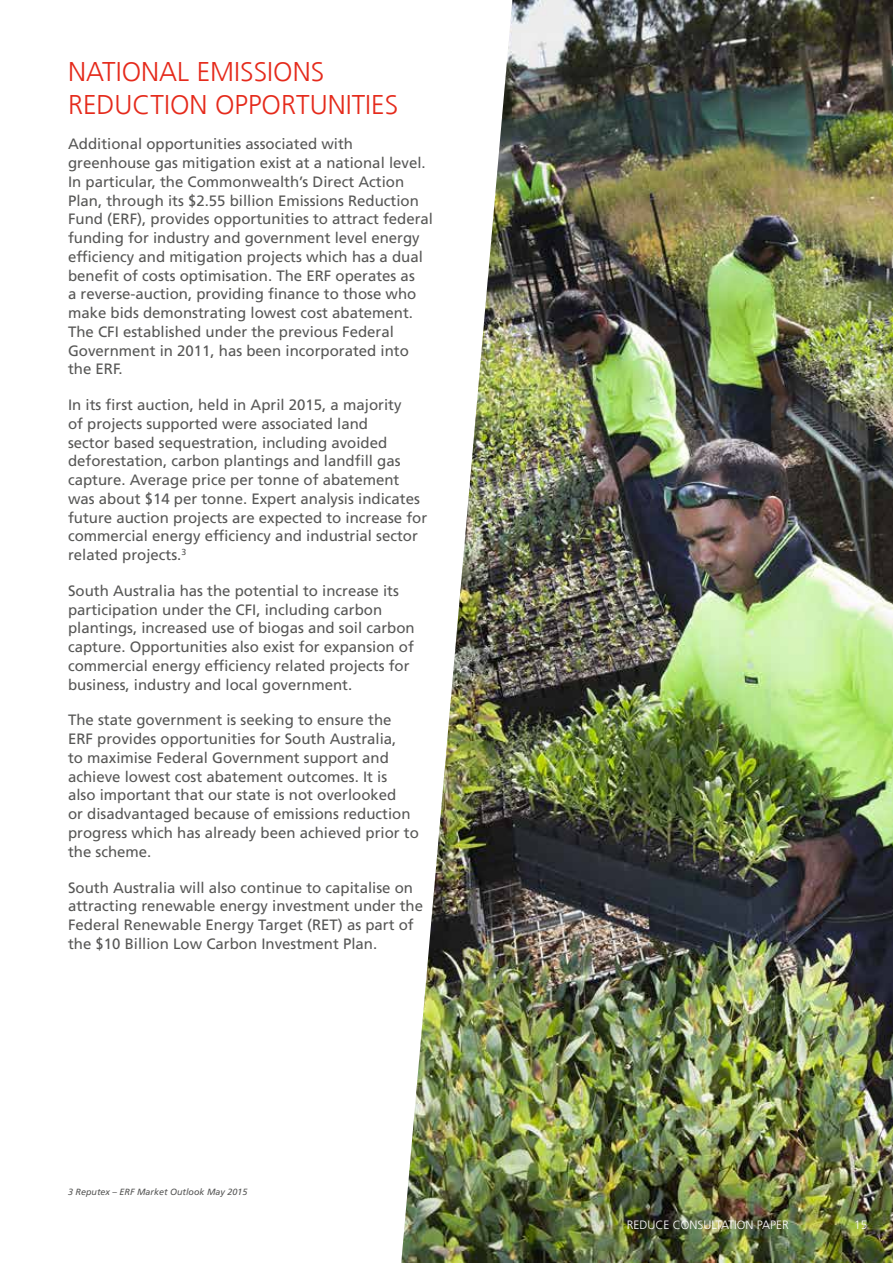
<style>
.page{position:relative;width:893px;height:1263px;background:#fff}
.page>*{position:absolute;margin:0;border:0;box-sizing:border-box;transform-origin:0 0}
.t1{font:300 27px/32.4px "Frutiger LT Com";color:#e52a1b}
.t2{font:15px/18.8px "Frutiger LT Com";color:#575756}
.t3{font:300 12px "Frutiger LT Com";color:#fff}
.t4{font:italic 9px "Frutiger LT Com";color:#575756}
</style>
<div class="page">
<img style="left:401px;top:0;width:492px;height:1263px">
<h1 class="t1" style="left:68px;top:56px;width:332px">NATIONAL EMISSIONS<br>REDUCTION OPPORTUNITIES</h1>
<p class="t2" style="left:68px;top:135px;width:367px">Additional opportunities associated with greenhouse gas mitigation exist at a national level.<br>In particular, the Commonwealth’s Direct Action Plan, through its $2.55 billion Emissions Reduction Fund (ERF), provides opportunities to attract federal funding for industry and government level energy efficiency and mitigation projects which has a dual benefit of costs optimisation. The ERF operates as<br>a reverse-auction, providing finance to those who make bids demonstrating lowest cost abatement.<br>The CFI established under the previous Federal Government in 2011, has been incorporated into the ERF.</p>
<p class="t2" style="left:68px;top:396px;width:361px">In its first auction, held in April 2015, a majority<br>of projects supported were associated land<br>sector based sequestration, including avoided deforestation, carbon plantings and landfill gas capture. Average price per tonne of abatement was about $14 per tonne. Expert analysis indicates future auction projects are expected to increase for commercial energy efficiency and industrial sector related projects.<sup>3</sup></p>
<p class="t2" style="left:68px;top:581px;width:348px">South Australia has the potential to increase its participation under the CFI, including carbon plantings, increased use of biogas and soil carbon capture. Opportunities also exist for expansion of commercial energy efficiency related projects for business, industry and local government.</p>
<p class="t2" style="left:68px;top:711px;width:352px">The state government is seeking to ensure the ERF provides opportunities for South Australia,<br>to maximise Federal Government support and achieve lowest cost abatement outcomes. It is<br>also important that our state is not overlooked<br>or disadvantaged because of emissions reduction progress which has already been achieved prior to the scheme.</p>
<p class="t2" style="left:68px;top:878px;width:357px">South Australia will also continue to capitalise on attracting renewable energy investment under the Federal Renewable Energy Target (RET) as part of the $10 Billion Low Carbon Investment Plan.</p>
<p class="t4" style="left:68px;top:1186px;width:181px">3 Reputex – ERF Market Outlook May 2015</p>
<p class="t3" style="left:627px;top:1218px;width:163px">REDUCE CONSULTATION PAPER</p>
<p class="t3" style="left:854px;top:1218px;width:15px">15</p>
</div>
